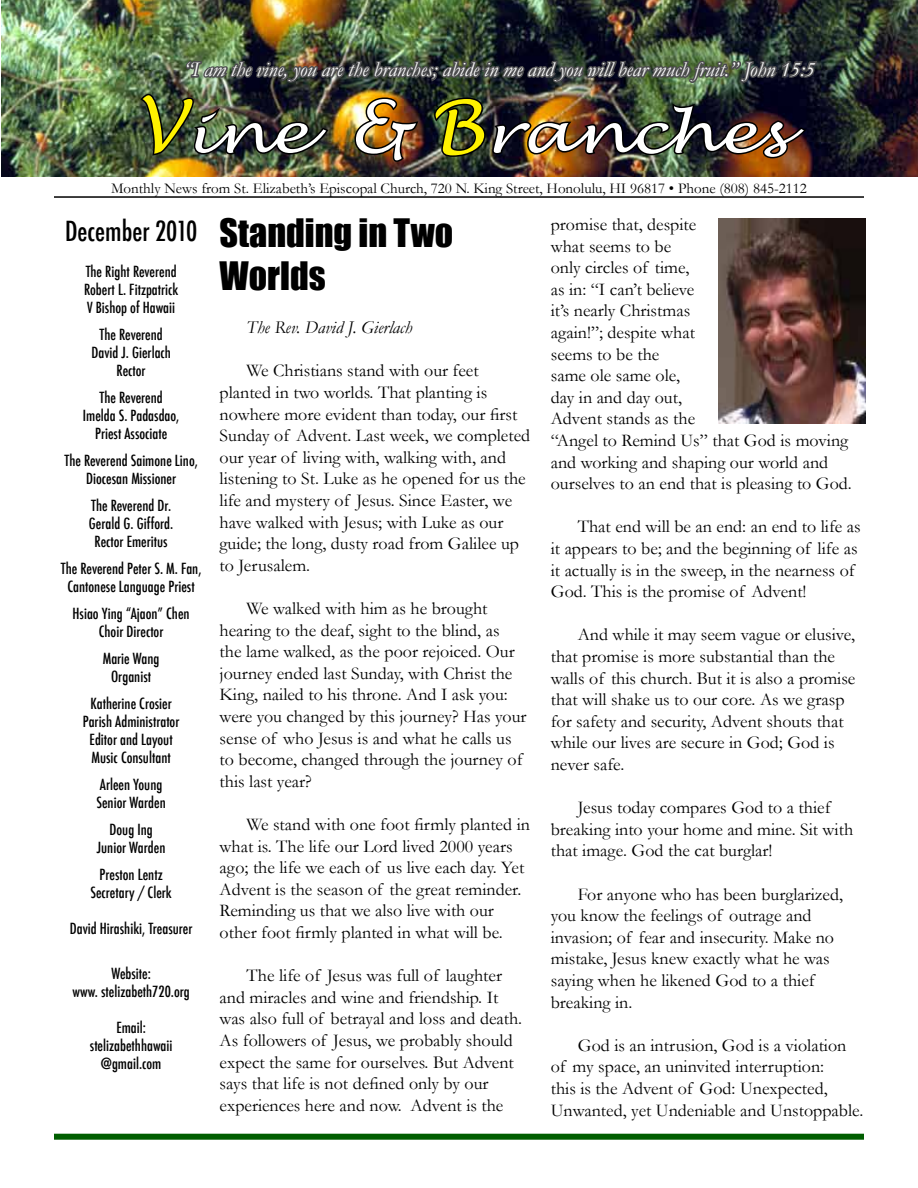
<style>
.page{position:relative;width:918px;height:1188px;background:#fff}
.page>*{position:absolute;margin:0;border:0;box-sizing:border-box;transform-origin:0 0}
.t1{font:italic 54px "Lucida Handwriting";color:#fff;scale:1.25 1}
.t2{font:36px/43.2px "Impact";color:#000}
.t3{font:500 condensed 27px "Futura";color:#000}
.t4{font:italic 21px "Garamond";color:#fff}
.t5{font:18px/21.6px "Garamond";color:#000}
.t6{font:italic 18px "Garamond";color:#000}
.t7{font:500 condensed 15px/18px "Futura";color:#000;text-align:center}
.t8{font:15px "Garamond";color:#000}
.s1{font-size:72px;color:#fff200}
.s2{font-size:72px}
</style>
<div class="page">
<img style="left:2px;top:0;width:916px;height:177px">
<div style="left:54px;top:1134px;width:810px;height:6px;background:#005e00"></div>
<img style="left:718px;top:218px;width:148px;height:206px">
<hr style="left:54px;top:196px;width:810px;height:2px;background:#000">
<img style="left:138px;top:33px;width:681px;height:130px">
<p class="t4" style="left:183px;top:57px;width:633px">“I am the vine, you are the branches; abide in me and you will bear much fruit.” John 15:5</p>
<h1 class="t1" style="left:136px;top:101px;width:521px"><span class="s1">V</span>ine <span class="s2">&amp;</span> <span class="s1">B</span>ranches</h1>
<p class="t8" style="left:111px;top:179px;width:697px">Monthly News from St. Elizabeth’s Episcopal Church, 720 N. King Street, Honolulu, HI 96817 • Phone (808) 845-2112</p>
<h3 class="t3" style="left:65px;top:213px;width:134px">December 2010</h3>
<p class="t7" style="left:84px;top:262px;width:96px;text-align:justify">The Right Reverend Robert L. Fitzpatrick V Bishop of Hawaii</p>
<p class="t7" style="left:91px;top:325px;width:81px">The Reverend<br>David J. Gierlach<br>Rector</p>
<p class="t7" style="left:83px;top:388px;width:98px">The Reverend<br>Imelda S. Padasdao,<br>Priest Associate</p>
<p class="t7" style="left:64px;top:451px;width:135px">The Reverend Saimone Lino,<br>Diocesan Missioner</p>
<p class="t7" style="left:89px;top:496px;width:86px">The Reverend Dr.<br>Gerald G. Gifford.<br>Rector Emeritus</p>
<p class="t7" style="left:61px;top:559px;width:142px">The Reverend Peter S. M. Fan,<br>Cantonese Language Priest</p>
<p class="t7" style="left:73px;top:604px;width:119px">Hsiao Ying “Ajaon” Chen<br>Choir Director</p>
<p class="t7" style="left:103px;top:649px;width:58px">Marie Wang<br>Organist</p>
<p class="t7" style="left:83px;top:694px;width:98px">Katherine Crosier<br>Parish Administrator<br>Editor and Layout<br>Music Consultant</p>
<p class="t7" style="left:97px;top:775px;width:71px;text-align:left">Arleen Young<br>Senior Warden</p>
<p class="t7" style="left:97px;top:820px;width:70px">Doug Ing<br>Junior Warden</p>
<p class="t7" style="left:90px;top:865px;width:83px">Preston Lentz<br>Secretary / Clerk</p>
<p class="t7" style="left:70px;top:919px;width:124px">David Hirashiki, Treasurer</p>
<p class="t7" style="left:72px;top:964px;width:119px">Website:<br>www. stelizabeth720.org</p>
<p class="t7" style="left:90px;top:1018px;width:84px">Email: stelizabethhawaii @gmail.com</p>
<h2 class="t2" style="left:220px;top:210px;width:235px">Standing in Two<br>Worlds</h2>
<p class="t6" style="left:247px;top:317px;width:167px">The Rev. David J. Gierlach</p>
<p class="t5" style="left:220px;top:360px;width:312px;text-indent:27px">We Christians stand with our feet planted in two worlds. That planting is nowhere more evident than today, our first Sunday of Advent. Last week, we completed our year of living with, walking with, and listening to St. Luke as he opened for us the life and mystery of Jesus. Since Easter, we have walked with Jesus; with Luke as our guide; the long, dusty road from Galilee up to Jerusalem.</p>
<p class="t5" style="left:220px;top:597px;width:308px;text-indent:27px">We walked with him as he brought hearing to the deaf, sight to the blind, as<br>the lame walked, as the poor rejoiced. Our journey ended last Sunday, with Christ the King, nailed to his throne. And I ask you: were you changed by this journey? Has your sense of who Jesus is and what he calls us to become, changed through the journey of this last year?</p>
<p class="t5" style="left:220px;top:813px;width:312px;text-indent:27px">We stand with one foot firmly planted in what is. The life our Lord lived 2000 years ago; the life we each of us live each day. Yet Advent is the season of the great reminder.<br>Reminding us that we also live with our other foot firmly planted in what will be.</p>
<p class="t5" style="left:220px;top:964px;width:304px;text-indent:27px">The life of Jesus was full of laughter and miracles and wine and friendship. It was also full of betrayal and loss and death.<br>As followers of Jesus, we probably should expect the same for ourselves. But Advent says that life is not defined only by our experiences here and now. Advent is the</p>
<p class="t5" style="left:551px;top:213px;width:303px">promise that, despite<br>what seems to be<br>only circles of time,<br>as in: “I can’t believe<br>it’s nearly Christmas<br>again!”; despite what<br>seems to be the<br>same ole same ole,<br>day in and day out,<br>Advent stands as the<br>“Angel to Remind Us” that God is moving and working and shaping our world and ourselves to an end that is pleasing to God.</p>
<p class="t5" style="left:551px;top:516px;width:311px;text-indent:27px">That end will be an end: an end to life as it appears to be; and the beginning of life as it actually is in the sweep, in the nearness of God. This is the promise of Advent!</p>
<p class="t5" style="left:551px;top:624px;width:306px;text-indent:27px">And while it may seem vague or elusive, that promise is more substantial than the walls of this church. But it is also a promise that will shake us to our core. As we grasp for safety and security, Advent shouts that while our lives are secure in God; God is never safe.</p>
<p class="t5" style="left:551px;top:797px;width:304px;text-indent:27px">Jesus today compares God to a thief breaking into your home and mine. Sit with that image. God the cat burglar!</p>
<p class="t5" style="left:551px;top:883px;width:294px;text-indent:27px">For anyone who has been burglarized, you know the feelings of outrage and invasion; of fear and insecurity. Make no mistake, Jesus knew exactly what he was saying when he likened God to a thief breaking in.</p>
<p class="t5" style="left:551px;top:1034px;width:314px;text-indent:27px">God is an intrusion, God is a violation of my space, an uninvited interruption:<br>this is the Advent of God: Unexpected, Unwanted, yet Undeniable and Unstoppable.</p>
</div>
